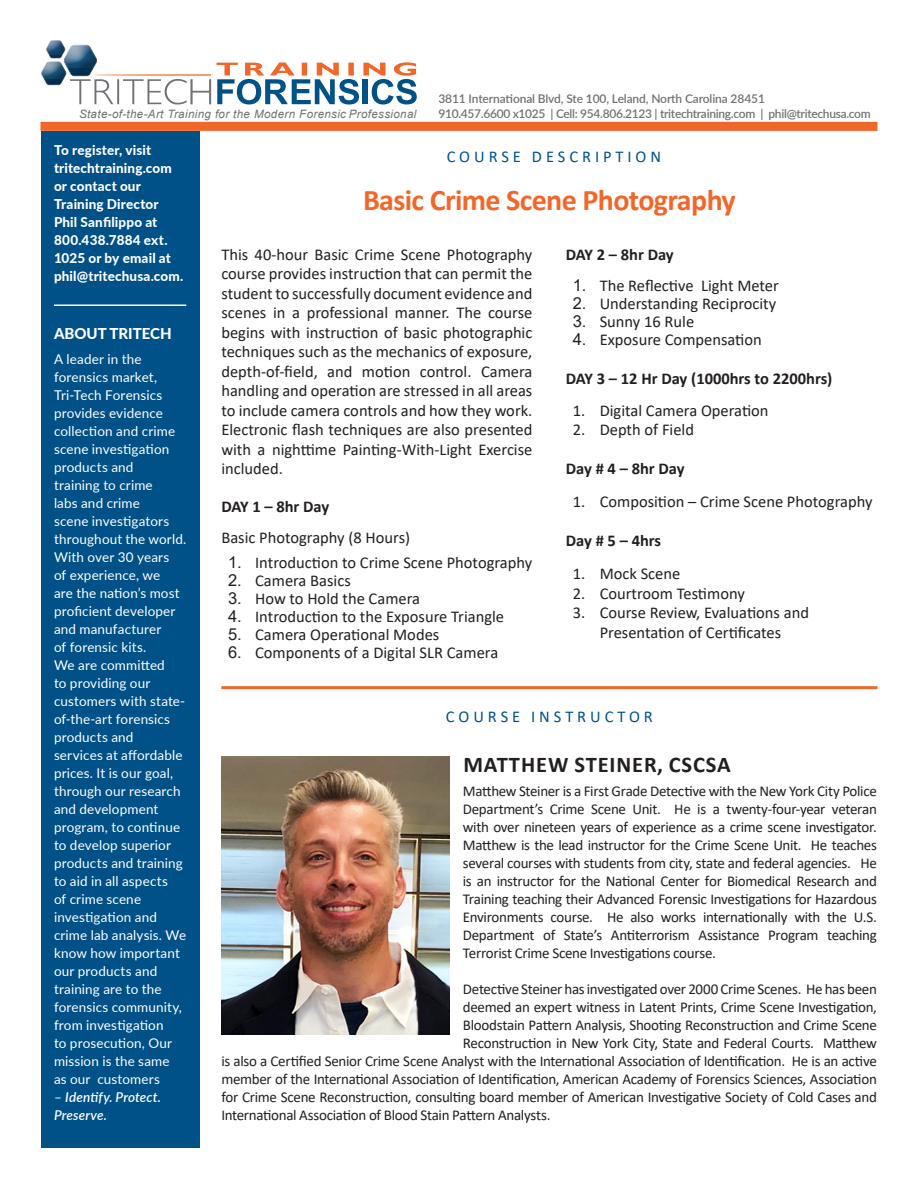
<style>
.page{position:relative;width:918px;height:1188px;background:#fff}
.page>*{position:absolute;margin:0;border:0;box-sizing:border-box;transform-origin:0 0}
.Head{font:700 30px "Calibri";letter-spacing:-.02em;color:#f26729}
.t1{font:700 22.5px "Calibri";letter-spacing:.04em;color:#231f20}
.t2{font:16.5px/19.5px "Calibri";color:#231f20;text-align:justify}
.Paragraph_Text{font:700 16.5px "Calibri";color:#231f20}
.t3{font:16.5px "Calibri";letter-spacing:.24em;color:#005187}
.t4{font:15px/18px "Calibri";letter-spacing:-.02em;color:#231f20;text-align:justify}
.t5{font:800 15px "Lato";color:#fff}
.Paragraph_Text-2{font:13.5px/18px "Lato";letter-spacing:.01em;color:#fff}
.t6{font:800 13.5px/18px "Lato";letter-spacing:.01em;color:#fff}
.Paragraph_Text-3{font:italic 600 13.5px/18px "Lato";letter-spacing:.01em;color:#fff}
.t7{font:600 12px "Lato";letter-spacing:-.025em;color:#717074}
.t8{font:italic 11.55px "Arial";letter-spacing:.03em;color:#717074}
.s1{font-weight:400;font-style:normal}
.s2{font-family:"Arial"}
</style>
<div class="page">
<div style="left:41px;top:131px;width:159px;height:1017px;background:#005187"></div>
<svg style="left:46px;top:41px;width:165px;height:64px"></svg>
<svg style="left:46px;top:61px;width:20px;height:1px"></svg>
<svg style="left:41px;top:62px;width:25px;height:23px"></svg>
<hr style="left:94px;top:74px;width:117px;height:2px;background:#f26729">
<svg style="left:217px;top:62px;width:200px;height:43px"></svg>
<div style="left:40px;top:122px;width:838px;height:9px;background:#f26729"></div>
<hr style="left:54px;top:304px;width:132px;height:2px;background:#fff">
<img style="left:221px;top:756px;width:229px;height:279px">
<hr style="left:221px;top:686px;width:657px;height:3px;background:#f26729">
<p class="t8" style="left:79px;top:107px;width:339px">State-of-the-Art Training for the Modern Forensic Professional</p>
<p class="t7" style="left:438px;top:90px;width:328px">3811 International Blvd, Ste 100, Leland, North Carolina 28451</p>
<p class="t7" style="left:438px;top:105px;width:434px">910.457.6600 x1025 | Cell: 954.806.2123 | tritechtraining.com | phil@tritechusa.com</p>
<p class="t6" style="left:54px;top:141px;width:131px">To register, visit tritechtraining.com or contact our<br>Training Director<br>Phil Sanfilippo at<br>800.438.7884 ext.<br>1025 or by email at phil@tritechusa.com.</p>
<p class="t5" style="left:54px;top:322px;width:119px">ABOUT TRITECH</p>
<p class="Paragraph_Text-2" style="left:54px;top:349px;width:134px">A leader in the forensics market,<br>Tri-Tech Forensics provides evidence collection and crime scene investigation products and<br>training to crime<br>labs and crime<br>scene investigators throughout the world.<br>With over 30 years<br>of experience, we<br>are the nation’s most proficient developer and manufacturer<br>of forensic kits.<br>We are committed<br>to providing our customers with state&shy;of-the-art forensics products and<br>services at affordable prices. It is our goal, through our research and development program, to continue to develop superior products and training to aid in all aspects<br>of crime scene investigation and crime lab analysis. We know how important our products and training are to the forensics community, from investigation<br>to prosecution, Our mission is the same<br>as our customers</p>
<p class="Paragraph_Text-3" style="left:54px;top:1087px;width:109px"><span class="s1">–</span> Identify. Protect.<br>Preserve.</p>
<p class="t3" style="left:447px;top:145px;width:216px">COURSE DESCRIPTION</p>
<p class="Head" style="left:363px;top:179px;width:374px">Basic Crime Scene Photography</p>
<p class="t2" style="left:221px;top:244px;width:313px">This 40-hour Basic Crime Scene Photography course provides instruction that can permit the student to successfully document evidence and scenes in a professional manner. The course begins with instruction of basic photographic techniques such as the mechanics of exposure, depth-of-field, and motion control. Camera handling and operation are stressed in all areas to include camera controls and how they work.<br>Electronic flash techniques are also presented with a nighttime Painting-With-Light Exercise included.</p>
<p class="Paragraph_Text" style="left:221px;top:495px;width:109px">DAY 1 – 8hr Day</p>
<p class="t2" style="left:221px;top:528px;width:190px">Basic Photography (8 Hours)</p>
<p class="t2" style="left:228px;top:552px;width:306px"><span class="s2">1.</span> Introduction to Crime Scene Photography</p>
<p class="t2" style="left:228px;top:570px;width:124px"><span class="s2">2.</span> Camera Basics</p>
<p class="t2" style="left:228px;top:588px;width:193px"><span class="s2">3.</span> How to Hold the Camera</p>
<p class="t2" style="left:228px;top:606px;width:277px"><span class="s2">4.</span> Introduction to the Exposure Triangle</p>
<p class="t2" style="left:228px;top:624px;width:213px"><span class="s2">5.</span> Camera Operational Modes</p>
<p class="t2" style="left:228px;top:642px;width:272px"><span class="s2">6.</span> Components of a Digital SLR Camera</p>
<p class="Paragraph_Text" style="left:566px;top:243px;width:109px">DAY 2 – 8hr Day</p>
<p class="t2" style="left:573px;top:276px;width:208px"><span class="s2">1.</span> The Reflective Light Meter</p>
<p class="t2" style="left:573px;top:294px;width:205px"><span class="s2">2.</span> Understanding Reciprocity</p>
<p class="t2" style="left:573px;top:312px;width:123px"><span class="s2">3.</span> Sunny 16 Rule</p>
<p class="t2" style="left:573px;top:330px;width:191px"><span class="s2">4.</span> Exposure Compensation</p>
<p class="Paragraph_Text" style="left:566px;top:367px;width:268px">DAY 3 – 12 Hr Day (1000hrs to 2200hrs)</p>
<p class="t2" style="left:573px;top:400px;width:197px">1. Digital Camera Operation</p>
<p class="t2" style="left:573px;top:420px;width:123px">2. Depth of Field</p>
<p class="Paragraph_Text" style="left:566px;top:457px;width:120px">Day # 4 – 8hr Day</p>
<p class="t2" style="left:573px;top:492px;width:301px">1. Composition – Crime Scene Photography</p>
<p class="Paragraph_Text" style="left:566px;top:529px;width:97px">Day # 5 – 4hrs</p>
<p class="t2" style="left:573px;top:564px;width:109px">1. Mock Scene</p>
<p class="t2" style="left:573px;top:583px;width:174px">2. Courtroom Testimony</p>
<p class="t2" style="left:573px;top:603px;width:238px;text-align:center">3. Course Review, Evaluations and<br>Presentation of Certificates</p>
<p class="t3" style="left:446px;top:705px;width:208px">COURSE INSTRUCTOR</p>
<p class="t1" style="left:463px;top:748px;width:269px">MATTHEW STEINER, CSCSA</p>
<p class="t4" style="left:463px;top:782px;width:416px">Matthew Steiner is a First Grade Detective with the New York City Police Department’s Crime Scene Unit. He is a twenty-four-year veteran with over nineteen years of experience as a crime scene investigator.<br>Matthew is the lead instructor for the Crime Scene Unit. He teaches several courses with students from city, state and federal agencies. He is an instructor for the National Center for Biomedical Research and Training teaching their Advanced Forensic Investigations for Hazardous Environments course. He also works internationally with the U.S.<br>Department of State’s Antiterrorism Assistance Program teaching Terrorist Crime Scene Investigations course.</p>
<p class="t4" style="left:463px;top:980px;width:416px">Detective Steiner has investigated over 2000 Crime Scenes. He has been</p>
<p class="t4" style="left:463px;top:998px;width:415px">deemed an expert witness in Latent Prints, Crime Scene Investigation,</p>
<p class="t4" style="left:463px;top:1016px;width:415px">Bloodstain Pattern Analysis, Shooting Reconstruction and Crime Scene</p>
<p class="t4" style="left:463px;top:1034px;width:415px">Reconstruction in New York City, State and Federal Courts. Matthew</p>
<p class="t4" style="left:221px;top:1052px;width:657px">is also a Certified Senior Crime Scene Analyst with the International Association of Identification. He is an active</p>
<p class="t4" style="left:221px;top:1070px;width:657px">member of the International Association of Identification, American Academy of Forensics Sciences, Association</p>
<p class="t4" style="left:221px;top:1088px;width:657px">for Crime Scene Reconstruction, consulting board member of American Investigative Society of Cold Cases and</p>
<p class="t4" style="left:221px;top:1106px;width:331px">International Association of Blood Stain Pattern Analysts.</p>
</div>
